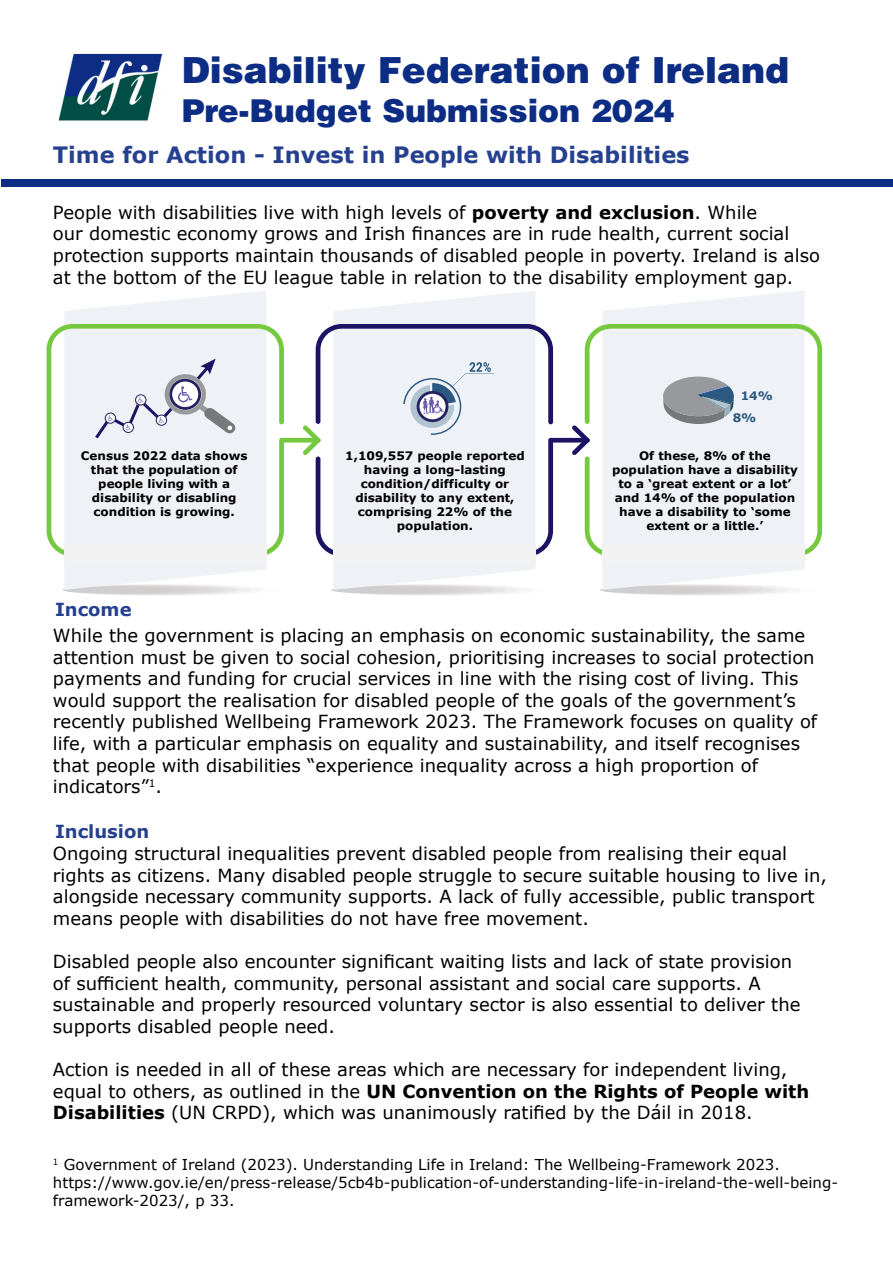
<style>
.page{position:relative;width:893px;height:1263px;background:#fff}
.page>*{position:absolute;margin:0;border:0;box-sizing:border-box;transform-origin:0 0}
.t1{font:900 36px "Helvetica";color:#0d2d84}
.t2{font:900 31.5px "Helvetica";color:#0d2d84}
.t3{font:700 22.5px "Verdana";color:#25408f}
.t4{font:18px/21.6px "Verdana";color:#000}
.t5{font:700 18px "Verdana";color:#25408f}
.t6{font:15px/18px "Verdana";color:#000}
.t7{font:700 11.7px/14.1px "Verdana";color:#000;text-align:center}
.t8{font:700 11.7px/22px "Verdana";color:#2b5982}
.s1{font-weight:700}
</style>
<div class="page">
<div style="left:1px;top:180px;width:891px;height:7px;background:#0d2d84"></div>
<img style="left:58px;top:53px;width:104px;height:68px">
<div style="left:62px;top:584px;width:202px;height:12px;background:#f6f6f6;border-radius:50%"></div>
<div style="left:62px;top:584px;width:189px;height:11px;background:#efefee;border-radius:50%"></div>
<div style="left:63px;top:585px;width:175px;height:10px;background:#e7e6e6;border-radius:50%"></div>
<div style="left:63px;top:585px;width:162px;height:10px;background:#e0dede;border-radius:50%"></div>
<div style="left:63px;top:585px;width:149px;height:9px;background:#dad8d8;border-radius:50%"></div>
<div style="left:63px;top:586px;width:135px;height:8px;background:#d5d3d3;border-radius:50%"></div>
<div style="left:63px;top:586px;width:122px;height:7px;background:#d2d0d0;border-radius:50%"></div>
<div style="left:63px;top:587px;width:109px;height:6px;background:#d0cece;border-radius:50%"></div>
<div style="left:64px;top:587px;width:95px;height:6px;background:#cfcdcd;border-radius:50%"></div>
<hr style="left:64px;top:588px;width:42px;height:3px;background:#a09c9b;border-radius:50%">
<div style="left:331px;top:584px;width:202px;height:12px;background:#f6f6f6;border-radius:50%"></div>
<div style="left:331px;top:584px;width:189px;height:11px;background:#efefee;border-radius:50%"></div>
<div style="left:331px;top:585px;width:176px;height:10px;background:#e7e6e6;border-radius:50%"></div>
<div style="left:331px;top:585px;width:162px;height:10px;background:#e0dede;border-radius:50%"></div>
<div style="left:332px;top:585px;width:148px;height:9px;background:#dad8d8;border-radius:50%"></div>
<div style="left:332px;top:586px;width:135px;height:8px;background:#d4d2d1;border-radius:50%"></div>
<div style="left:332px;top:587px;width:109px;height:6px;background:#d0cece;border-radius:50%"></div>
<div style="left:332px;top:587px;width:95px;height:6px;background:#d0cecd;border-radius:50%"></div>
<div style="left:332px;top:587px;width:82px;height:5px;background:#cfcdcd;border-radius:50%"></div>
<hr style="left:333px;top:588px;width:41px;height:3px;background:#a09c9b;border-radius:50%">
<svg style="left:64px;top:291px;width:202px;height:299px;fill:#eef1f5"></svg>
<svg style="left:47px;top:324px;width:256px;height:232px;fill:#eef1f5"></svg>
<svg style="left:333px;top:291px;width:202px;height:299px;fill:#eef1f5"></svg>
<div style="left:64px;top:544px;width:202px;height:20px;background:#f2f2f2"></div>
<div style="left:333px;top:544px;width:202px;height:20px;background:#f2f2f2"></div>
<div style="left:600px;top:584px;width:202px;height:12px;background:#f6f6f6;border-radius:50%"></div>
<div style="left:600px;top:584px;width:189px;height:11px;background:#efefee;border-radius:50%"></div>
<div style="left:600px;top:585px;width:175px;height:10px;background:#e7e6e6;border-radius:50%"></div>
<div style="left:600px;top:585px;width:162px;height:10px;background:#e0dede;border-radius:50%"></div>
<div style="left:600px;top:585px;width:149px;height:9px;background:#dad8d8;border-radius:50%"></div>
<div style="left:601px;top:586px;width:135px;height:8px;background:#d4d2d1;border-radius:50%"></div>
<div style="left:601px;top:587px;width:108px;height:6px;background:#d0cece;border-radius:50%"></div>
<div style="left:601px;top:587px;width:95px;height:6px;background:#d0cecd;border-radius:50%"></div>
<div style="left:601px;top:587px;width:82px;height:5px;background:#cfcdcd;border-radius:50%"></div>
<hr style="left:602px;top:588px;width:41px;height:3px;background:#a09c9b;border-radius:50%">
<svg style="left:602px;top:291px;width:202px;height:299px;fill:#eef1f5"></svg>
<svg style="left:590px;top:324px;width:232px;height:232px;background:#eaf0ed"></svg>
<div style="left:602px;top:544px;width:202px;height:20px;background:#f2f2f2"></div>
<svg style="left:95px;top:359px;width:141px;height:79px;background:#d8dae3"></svg>
<svg style="left:663px;top:377px;width:71px;height:47px;background:#979fa7"></svg>
<svg style="left:303px;top:324px;width:287px;height:232px"></svg>
<h1 class="t1" style="left:182px;top:47px;width:609px">Disability Federation of Ireland</h1>
<h2 class="t2" style="left:182px;top:90px;width:494px">Pre-Budget Submission 2024</h2>
<p class="t3" style="left:53px;top:139px;width:638px">Time for Action - Invest in People with Disabilities</p>
<p class="t4" style="left:53px;top:201px;width:769px">People with disabilities live with high levels of <span class="s1">poverty and exclusion</span>. While<br>our domestic economy grows and Irish finances are in rude health, current social protection supports maintain thousands of disabled people in poverty. Ireland is also at the bottom of the EU league table in relation to the disability employment gap.</p>
<p class="t8" style="left:733px;top:385px;width:42px;text-indent:8px">14%<br>8%</p>
<p class="t7" style="left:81px;top:448px;width:168px">Census 2022 data shows that the population of people living with a disability or disabling condition is growing.</p>
<p class="t7" style="left:345px;top:448px;width:181px">1,109,557 people reported having a long-lasting condition/difficulty or disability to any extent, comprising 22% of the population.</p>
<p class="t7" style="left:612px;top:448px;width:187px">Of these, 8% of the population have a disability to a ‘great extent or a lot’ and 14% of the population have a disability to ‘some extent or a little.’</p>
<p class="t5" style="left:55px;top:597px;width:78px">Income</p>
<p class="t4" style="left:53px;top:624px;width:766px">While the government is placing an emphasis on economic sustainability, the same attention must be given to social cohesion, prioritising increases to social protection payments and funding for crucial services in line with the rising cost of living. This would support the realisation for disabled people of the goals of the government’s recently published Wellbeing Framework 2023. The Framework focuses on quality of life, with a particular emphasis on equality and sustainability, and itself recognises that people with disabilities “experience inequality across a high proportion of indicators”<sup>1</sup>.</p>
<p class="t5" style="left:55px;top:819px;width:96px">Inclusion</p>
<p class="t4" style="left:53px;top:842px;width:775px">Ongoing structural inequalities prevent disabled people from realising their equal rights as citizens. Many disabled people struggle to secure suitable housing to live in, alongside necessary community supports. A lack of fully accessible, public transport means people with disabilities do not have free movement.</p>
<p class="t4" style="left:53px;top:950px;width:749px">Disabled people also encounter significant waiting lists and lack of state provision of sufficient health, community, personal assistant and social care supports. A sustainable and properly resourced voluntary sector is also essential to deliver the supports disabled people need.</p>
<p class="t4" style="left:53px;top:1058px;width:758px">Action is needed in all of these areas which are necessary for independent living, equal to others, as outlined in the <span class="s1">UN Convention on the Rights of People with<br>Disabilities</span> (UN CRPD), which was unanimously ratified by the Dáil in 2018.</p>
<p class="t6" style="left:53px;top:1155px;width:787px"><sup>1</sup> Government of Ireland (2023). Understanding Life in Ireland: The Wellbeing-Framework 2023. https://www.gov.ie/en/press-release/5cb4b-publication-of-understanding-life-in-ireland-the-well-being&shy;framework-2023/, p 33.</p>
</div>
